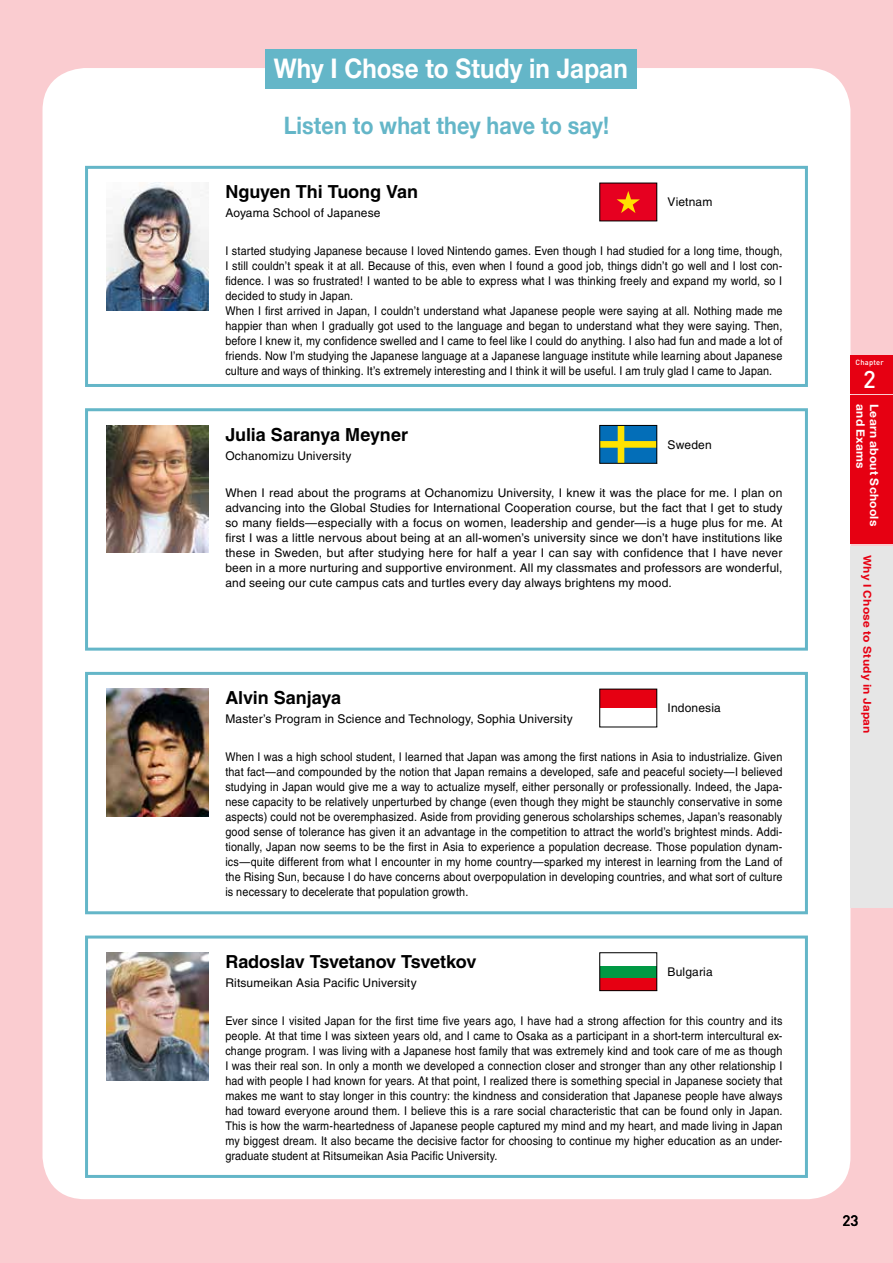
<style>
.page{position:relative;width:893px;height:1263px;background:#faccd0}
.page>*{position:absolute;margin:0;border:0;box-sizing:border-box;transform-origin:0 0}
.t1{font:700 27px "Helvetica Neue";letter-spacing:.005em;color:#fff;scale:.9 1}
.t2{font:700 24px "Helvetica Neue";letter-spacing:.005em;color:#64b6c8;scale:.9 1}
.t3{font:500 24px "DIN Pro";color:#fff}
.t4{font:700 18px "Helvetica";letter-spacing:-.005em;color:#000}
.t5{font:500 15px "DIN Pro";color:#000}
.t6{font:12px/15px "Helvetica";letter-spacing:.015em;color:#000;text-align:justify;scale:.9 1}
.t7{font:12px/15px "Helvetica";letter-spacing:.015em;color:#000;text-align:justify}
.t8{font:700 11.7px "Helvetica Neue";letter-spacing:.025em;color:#fff}
.t9{font:700 10.8px "Helvetica";letter-spacing:.02em;color:#e60012;scale:1.11 1}
.t10{font:500 7.5px "DIN Pro";letter-spacing:.025em;color:#fff}
</style>
<div class="page">
<div style="left:43px;top:68px;width:807px;height:1131px;background:#fff;border-radius:43px"></div>
<div style="left:265px;top:49px;width:371px;height:40px;background:#64b6c8"></div>
<div style="left:85px;top:166px;width:723px;height:221px;border:3px solid #64b6c8"></div>
<img style="left:106px;top:183px;width:102px;height:127px">
<svg style="left:602px;top:185px;width:53px;height:34px;background:#e8151c"></svg>
<div style="left:85px;top:408px;width:723px;height:243px;border:3px solid #64b6c8"></div>
<svg style="left:602px;top:427px;width:53px;height:34px;background:#4d9081"></svg>
<div style="left:600px;top:425px;width:57px;height:38px;border:1px solid #000"></div>
<img style="left:106px;top:425px;width:102px;height:128px">
<div style="left:85px;top:935px;width:723px;height:243px;border:3px solid #64b6c8"></div>
<div style="left:600px;top:689px;width:57px;height:19px;background:#e60012"></div>
<img style="left:106px;top:952px;width:102px;height:128px">
<div style="left:85px;top:672px;width:723px;height:242px;border:3px solid #64b6c8"></div>
<div style="left:600px;top:978px;width:57px;height:13px;background:#e60012"></div>
<div style="left:600px;top:965px;width:57px;height:13px;background:#094"></div>
<div style="left:600px;top:952px;width:57px;height:39px;border:1px solid #000"></div>
<img style="left:106px;top:689px;width:102px;height:127px">
<div style="left:850px;top:395px;width:43px;height:149px;background:#e60012"></div>
<div style="left:850px;top:355px;width:43px;height:38px;background:#e60012"></div>
<div style="left:850px;top:546px;width:43px;height:362px;background:#e6e6e6"></div>
<h1 class="t1" style="left:274px;top:48px;width:395px">Why I Chose to Study in Japan</h1>
<h2 class="t2" style="left:284px;top:106px;width:363px">Listen to what they have to say!</h2>
<h3 class="t4" style="left:225px;top:181px;width:194px">Nguyen Thi Tuong Van</h3>
<p class="t7" style="left:225px;top:205px;width:157px">Aoyama School of Japanese</p>
<p class="t7" style="left:668px;top:195px;width:46px">Vietnam</p>
<p class="t6" style="left:225px;top:243px;width:620px;text-align:left">I started studying Japanese because I loved Nintendo games. Even though I had studied for a long time, though, I still couldn’t speak it at all. Because of this, even when I found a good job, things didn’t go well and I lost con&shy;fidence. I was so frustrated! I wanted to be able to express what I was thinking freely and expand my world, so I decided to study in Japan.<br>When I first arrived in Japan, I couldn’t understand what Japanese people were saying at all. Nothing made me happier than when I gradually got used to the language and began to understand what they were saying. Then, before I knew it, my confidence swelled and I came to feel like I could do anything. I also had fun and made a lot of friends. Now I’m studying the Japanese language at a Japanese language institute while learning about Japanese culture and ways of thinking. It’s extremely interesting and I think it will be useful. I am truly glad I came to Japan.</p>
<h3 class="t4" style="left:225px;top:423px;width:184px">Julia Saranya Meyner</h3>
<p class="t7" style="left:225px;top:448px;width:128px">Ochanomizu University</p>
<p class="t7" style="left:668px;top:437px;width:46px">Sweden</p>
<p class="t7" style="left:225px;top:485px;width:559px">When I read about the programs at Ochanomizu University, I knew it was the place for me. I plan on advancing into the Global Studies for International Cooperation course, but the fact that I get to study so many fields—especially with a focus on women, leadership and gender—is a huge plus for me. At first I was a little nervous about being at an all-women’s university since we don’t have institutions like these in Sweden, but after studying here for half a year I can say with confidence that I have never been in a more nurturing and supportive environment. All my classmates and professors are wonderful, and seeing our cute campus cats and turtles every day always brightens my mood.</p>
<h3 class="t4" style="left:225px;top:687px;width:117px">Alvin Sanjaya</h3>
<p class="t7" style="left:225px;top:711px;width:349px">Master’s Program in Science and Technology, Sophia University</p>
<p class="t7" style="left:668px;top:701px;width:55px">Indonesia</p>
<p class="t6" style="left:225px;top:749px;width:620px">When I was a high school student, I learned that Japan was among the first nations in Asia to industrialize. Given that fact—and compounded by the notion that Japan remains a developed, safe and peaceful society—I believed studying in Japan would give me a way to actualize myself, either personally or professionally. Indeed, the Japa&shy;nese capacity to be relatively unperturbed by change (even though they might be staunchly conservative in some aspects) could not be overemphasized. Aside from providing generous scholarships schemes, Japan’s reasonably good sense of tolerance has given it an advantage in the competition to attract the world’s brightest minds. Addi&shy;tionally, Japan now seems to be the first in Asia to experience a population decrease. Those population dynam&shy;ics—quite different from what I encounter in my home country—sparked my interest in learning from the Land of the Rising Sun, because I do have concerns about overpopulation in developing countries, and what sort of culture is necessary to decelerate that population growth.</p>
<h3 class="t4" style="left:225px;top:951px;width:253px">Radoslav Tsvetanov Tsvetkov</h3>
<p class="t7" style="left:225px;top:975px;width:193px">Ritsumeikan Asia Pacific University</p>
<p class="t7" style="left:668px;top:964px;width:47px">Bulgaria</p>
<p class="t6" style="left:225px;top:1013px;width:620px">Ever since I visited Japan for the first time five years ago, I have had a strong affection for this country and its people. At that time I was sixteen years old, and I came to Osaka as a participant in a short-term intercultural ex&shy;change program. I was living with a Japanese host family that was extremely kind and took care of me as though I was their real son. In only a month we developed a connection closer and stronger than any other relationship I had with people I had known for years. At that point, I realized there is something special in Japanese society that makes me want to stay longer in this country: the kindness and consideration that Japanese people have always had toward everyone around them. I believe this is a rare social characteristic that can be found only in Japan.<br>This is how the warm-heartedness of Japanese people captured my mind and my heart, and made living in Japan my biggest dream. It also became the decisive factor for choosing to continue my higher education as an under&shy;graduate student at Ritsumeikan Asia Pacific University.</p>
<p class="t10" style="left:855px;top:357px;width:30px">Chapter</p>
<h2 class="t3" style="left:863px;top:363px;width:14px">2</h2>
<p class="t8" style="left:870px;top:404px;width:66px;rotate:90deg">and Exams</p>
<p class="t8" style="left:883px;top:404px;width:124px;rotate:90deg">Learn about Schools</p>
<p class="t9" style="left:874px;top:555px;width:162px;rotate:90deg">Why I Chose to Study in Japan</p>
<p class="t5" style="left:842px;top:1210px;width:17px">23</p>
</div>
